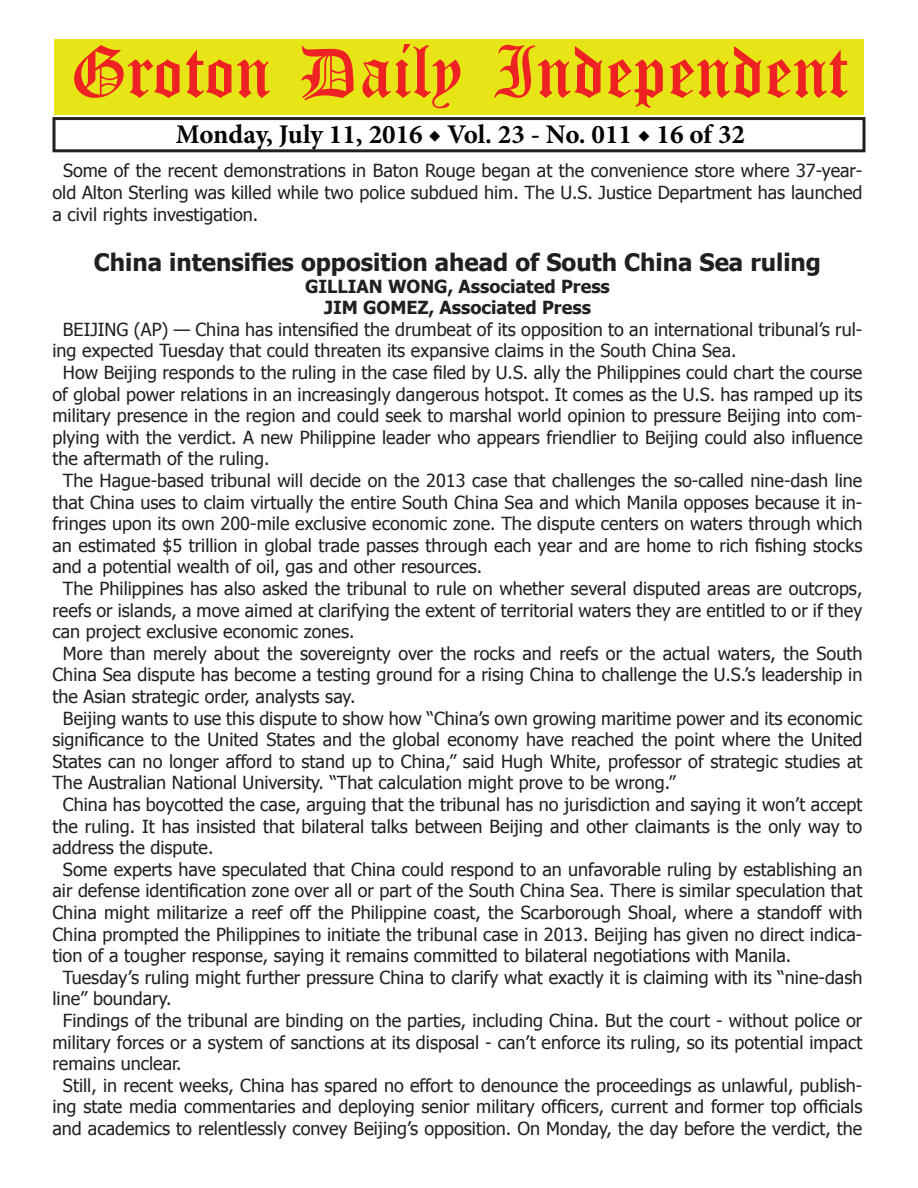
<style>
.page{position:relative;width:918px;height:1188px;background:#fff}
.page>*{position:absolute;margin:0;border:0;box-sizing:border-box;transform-origin:0 0}
.t1{font:54px "Old English Five";color:#ee2123}
.t2{font:700 27px "Minion Pro";color:#040503}
.t3{font:700 24px "Tahoma";color:#231f20}
.t4{font:18px/21.6px "Tahoma";color:#231f20;text-align:justify}
.t5{font:700 18px/21.6px "Tahoma";color:#231f20;text-align:center}
</style>
<div class="page">
<div style="left:52px;top:117px;width:814px;height:35px;border:3px solid #231f20"></div>
<div style="left:54px;top:40px;width:810px;height:75px;background:#e7e515"></div>
<h1 class="t1" style="left:70px;top:47px;width:779px">Groton Daily Independent</h1>
<h2 class="t2" style="left:176px;top:116px;width:571px">Monday, July 11, 2016 ◆ Vol. 23 - No. 011 ◆ 16 of 32</h2>
<p class="t4" style="left:53px;top:159px;width:811px;text-indent:10px">Some of the recent demonstrations in Baton Rouge began at the convenience store where 37-year&shy;old Alton Sterling was killed while two police subdued him. The U.S. Justice Department has launched a civil rights investigation.</p>
<h3 class="t3" style="left:94px;top:246px;width:729px">China intensifies opposition ahead of South China Sea ruling</h3>
<p class="t5" style="left:305px;top:274px;width:306px">GILLIAN WONG, Associated Press<br>JIM GOMEZ, Associated Press</p>
<p class="t4" style="left:63px;top:318px;width:801px">BEIJING (AP) — China has intensified the drumbeat of its opposition to an international tribunal’s rul-</p>
<p class="t4" style="left:52px;top:339px;width:686px">ing expected Tuesday that could threaten its expansive claims in the South China Sea.</p>
<p class="t4" style="left:63px;top:361px;width:801px">How Beijing responds to the ruling in the case filed by U.S. ally the Philippines could chart the course</p>
<p class="t4" style="left:52px;top:383px;width:811px">of global power relations in an increasingly dangerous hotspot. It comes as the U.S. has ramped up its</p>
<p class="t4" style="left:52px;top:404px;width:811px">military presence in the region and could seek to marshal world opinion to pressure Beijing into com-</p>
<p class="t4" style="left:52px;top:426px;width:812px">plying with the verdict. A new Philippine leader who appears friendlier to Beijing could also influence</p>
<p class="t4" style="left:52px;top:447px;width:219px">the aftermath of the ruling.</p>
<p class="t4" style="left:63px;top:469px;width:801px">The Hague-based tribunal will decide on the 2013 case that challenges the so-called nine-dash line</p>
<p class="t4" style="left:52px;top:491px;width:812px">that China uses to claim virtually the entire South China Sea and which Manila opposes because it in-</p>
<p class="t4" style="left:52px;top:512px;width:811px">fringes upon its own 200-mile exclusive economic zone. The dispute centers on waters through which</p>
<p class="t4" style="left:52px;top:534px;width:811px">an estimated $5 trillion in global trade passes through each year and are home to rich fishing stocks</p>
<p class="t4" style="left:52px;top:555px;width:431px">and a potential wealth of oil, gas and other resources.</p>
<p class="t4" style="left:63px;top:577px;width:801px">The Philippines has also asked the tribunal to rule on whether several disputed areas are outcrops,</p>
<p class="t4" style="left:52px;top:599px;width:811px">reefs or islands, a move aimed at clarifying the extent of territorial waters they are entitled to or if they</p>
<p class="t4" style="left:52px;top:620px;width:304px">can project exclusive economic zones.</p>
<p class="t4" style="left:63px;top:642px;width:801px">More than merely about the sovereignty over the rocks and reefs or the actual waters, the South</p>
<p class="t4" style="left:52px;top:663px;width:812px">China Sea dispute has become a testing ground for a rising China to challenge the U.S.’s leadership in</p>
<p class="t4" style="left:52px;top:685px;width:305px">the Asian strategic order, analysts say.</p>
<p class="t4" style="left:63px;top:707px;width:801px">Beijing wants to use this dispute to show how “China’s own growing maritime power and its economic</p>
<p class="t4" style="left:52px;top:728px;width:812px">significance to the United States and the global economy have reached the point where the United</p>
<p class="t4" style="left:52px;top:750px;width:812px">States can no longer afford to stand up to China,” said Hugh White, professor of strategic studies at</p>
<p class="t4" style="left:52px;top:771px;width:625px">The Australian National University. “That calculation might prove to be wrong.”</p>
<p class="t4" style="left:63px;top:793px;width:801px">China has boycotted the case, arguing that the tribunal has no jurisdiction and saying it won’t accept</p>
<p class="t4" style="left:52px;top:815px;width:811px">the ruling. It has insisted that bilateral talks between Beijing and other claimants is the only way to</p>
<p class="t4" style="left:52px;top:836px;width:163px">address the dispute.</p>
<p class="t4" style="left:63px;top:858px;width:801px">Some experts have speculated that China could respond to an unfavorable ruling by establishing an</p>
<p class="t4" style="left:52px;top:879px;width:811px">air defense identification zone over all or part of the South China Sea. There is similar speculation that</p>
<p class="t4" style="left:52px;top:901px;width:811px">China might militarize a reef off the Philippine coast, the Scarborough Shoal, where a standoff with</p>
<p class="t4" style="left:52px;top:923px;width:812px">China prompted the Philippines to initiate the tribunal case in 2013. Beijing has given no direct indica-</p>
<p class="t4" style="left:52px;top:944px;width:740px">tion of a tougher response, saying it remains committed to bilateral negotiations with Manila.</p>
<p class="t4" style="left:63px;top:966px;width:801px">Tuesday’s ruling might further pressure China to clarify what exactly it is claiming with its “nine-dash</p>
<p class="t4" style="left:52px;top:987px;width:121px">line” boundary.</p>
<p class="t4" style="left:63px;top:1009px;width:801px">Findings of the tribunal are binding on the parties, including China. But the court - without police or</p>
<p class="t4" style="left:52px;top:1031px;width:811px">military forces or a system of sanctions at its disposal - can’t enforce its ruling, so its potential impact</p>
<p class="t4" style="left:52px;top:1052px;width:131px">remains unclear.</p>
<p class="t4" style="left:63px;top:1074px;width:801px">Still, in recent weeks, China has spared no effort to denounce the proceedings as unlawful, publish-</p>
<p class="t4" style="left:52px;top:1095px;width:811px">ing state media commentaries and deploying senior military officers, current and former top officials</p>
<p class="t4" style="left:52px;top:1117px;width:811px">and academics to relentlessly convey Beijing’s opposition. On Monday, the day before the verdict, the</p>
</div>
